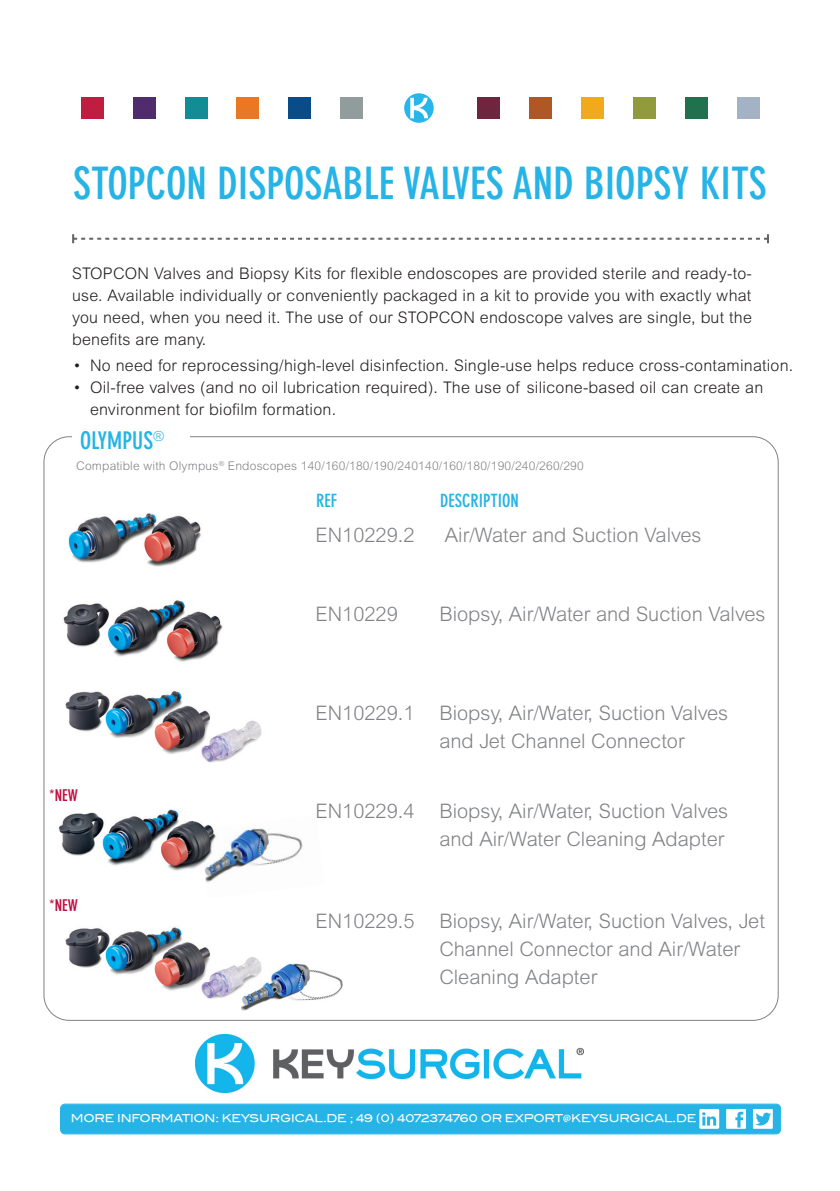
<style>
.page{position:relative;width:840px;height:1191px;background:#fff}
.page>*{position:absolute;margin:0;border:0;box-sizing:border-box;transform-origin:0 0}
.t1{font:700 condensed 44px "DIN Neuzeit Grotesk Pro";color:#26b3e6}
.Paragraph_Style_1{font:700 condensed 24px "DIN Neuzeit Grotesk Pro";color:#26b3e6}
.Tabelle{font:300 20px/28px "Arial MT Std";color:#808285}
.Paragraph_Style_1-2{font:700 condensed 18px "DIN Neuzeit Grotesk Pro";color:#26b3e6}
.t2{font:300 16px/22px "Arial MT Std";letter-spacing:.015em;color:#231f20;text-align:justify}
.t3{font:700 condensed 16px "DIN Neuzeit Grotesk Pro";color:#bf0d3f}
.t4{font:300 12px "Arial MT Std";letter-spacing:.015em;color:#818285}
.t5{font:10.8px "Blair Md ITCTT Medium";letter-spacing:-.02em;color:#fff;scale:.96 1}
</style>
<div class="page">
<svg style="left:72px;top:234px;width:696px;height:9px"></svg>
<svg style="left:404px;top:93px;width:29px;height:30px"></svg>
<div style="left:61px;top:1104px;width:718px;height:29px;background:#26b3e6;border-radius:4px"></div>
<div style="left:60px;top:1103px;width:720px;height:31px;border:1px solid #26b3e6;border-radius:4px"></div>
<div style="left:61px;top:1105px;width:718px;height:28px;border:1px solid #26b3e6;border-radius:3px"></div>
<img style="left:195px;top:1034px;width:388px;height:58px">
<svg style="left:726px;top:1109px;width:19px;height:19px"></svg>
<div style="left:752px;top:1109px;width:20px;height:19px;background:#fff"></div>
<svg style="left:756px;top:1112px;width:14px;height:13px"></svg>
<svg style="left:699px;top:1109px;width:19px;height:19px"></svg>
<div style="left:477px;top:97px;width:23px;height:22px;background:#6f253d"></div>
<div style="left:529px;top:97px;width:22px;height:22px;background:#af5825"></div>
<div style="left:581px;top:97px;width:22px;height:22px;background:#f1a91d"></div>
<div style="left:633px;top:97px;width:22px;height:22px;background:#919a3d"></div>
<div style="left:685px;top:97px;width:22px;height:22px;background:#21714f"></div>
<div style="left:736px;top:97px;width:23px;height:22px;background:#a4b2c6"></div>
<div style="left:81px;top:97px;width:22px;height:22px;background:#bf1e41"></div>
<div style="left:133px;top:97px;width:22px;height:22px;background:#502c6c"></div>
<div style="left:185px;top:97px;width:22px;height:22px;background:#138d95"></div>
<div style="left:236px;top:97px;width:23px;height:22px;background:#ea7724"></div>
<div style="left:288px;top:97px;width:23px;height:22px;background:#094c88"></div>
<div style="left:340px;top:97px;width:23px;height:22px;background:#919d9c"></div>
<img style="left:242px;top:963px;width:117px;height:58px">
<img style="left:205px;top:828px;width:98px;height:55px">
<img style="left:58px;top:809px;width:168px;height:66px">
<img style="left:65px;top:691px;width:197px;height:72px">
<img style="left:65px;top:927px;width:208px;height:71px">
<img style="left:68px;top:513px;width:133px;height:54px">
<img style="left:63px;top:600px;width:160px;height:62px">
<p class="t1" style="left:73px;top:157px;width:695px">STOPCON DISPOSABLE VALVES AND BIOPSY KITS</p>
<p class="t2" style="left:72px;top:262px;width:681px">STOPCON Valves and Biopsy Kits for flexible endoscopes are provided sterile and ready-to&shy;use. Available individually or conveniently packaged in a kit to provide you with exactly what you need, when you need it. The use of our STOPCON endoscope valves are single, but the benefits are many.</p>
<p class="t2" style="left:73px;top:354px;width:721px">• No need for reprocessing/high-level disinfection. Single-use helps reduce cross-contamination.</p>
<p class="t2" style="left:90px;top:376px;width:674px;text-indent:-17px">• Oil-free valves (and no oil lubrication required). The use of silicone-based oil can create an environment for biofilm formation.</p>
<p class="Paragraph_Style_1" style="left:80px;top:426px;width:86px">OLYMPUS<sup>®</sup></p>
<p class="t4" style="left:76px;top:459px;width:509px">Compatible with Olympus<sup>®</sup> Endoscopes 140/160/180/190/240140/160/180/190/240/260/290</p>
<p class="Paragraph_Style_1-2" style="left:316px;top:490px;width:23px">REF</p>
<p class="Paragraph_Style_1-2" style="left:440px;top:490px;width:80px">DESCRIPTION</p>
<p class="Tabelle" style="left:315px;top:521px;width:100px">EN10229.2</p>
<p class="Tabelle" style="left:444px;top:521px;width:258px">Air/Water and Suction Valves</p>
<p class="Tabelle" style="left:315px;top:600px;width:84px">EN10229</p>
<p class="Tabelle" style="left:439px;top:600px;width:327px">Biopsy, Air/Water and Suction Valves</p>
<p class="t3" style="left:49px;top:786px;width:30px">*NEW</p>
<p class="t3" style="left:49px;top:896px;width:30px">*NEW</p>
<p class="Tabelle" style="left:315px;top:698px;width:100px">EN10229.1</p>
<p class="Tabelle" style="left:439px;top:698px;width:290px">Biopsy, Air/Water, Suction Valves and Jet Channel Connector</p>
<p class="Tabelle" style="left:315px;top:797px;width:100px">EN10229.4</p>
<p class="Tabelle" style="left:439px;top:797px;width:290px">Biopsy, Air/Water, Suction Valves and Air/Water Cleaning Adapter</p>
<p class="Tabelle" style="left:315px;top:906px;width:100px">EN10229.5</p>
<p class="Tabelle" style="left:439px;top:906px;width:327px">Biopsy, Air/Water, Suction Valves, Jet<br>Channel Connector and Air/Water<br>Cleaning Adapter</p>
<p class="t5" style="left:71px;top:1111px;width:652px">MORE INFORMATION: KEYSURGICAL.DE ; 49 (0) 4072374760 OR EXPORT@KEYSURGICAL.DE</p>
</div>
